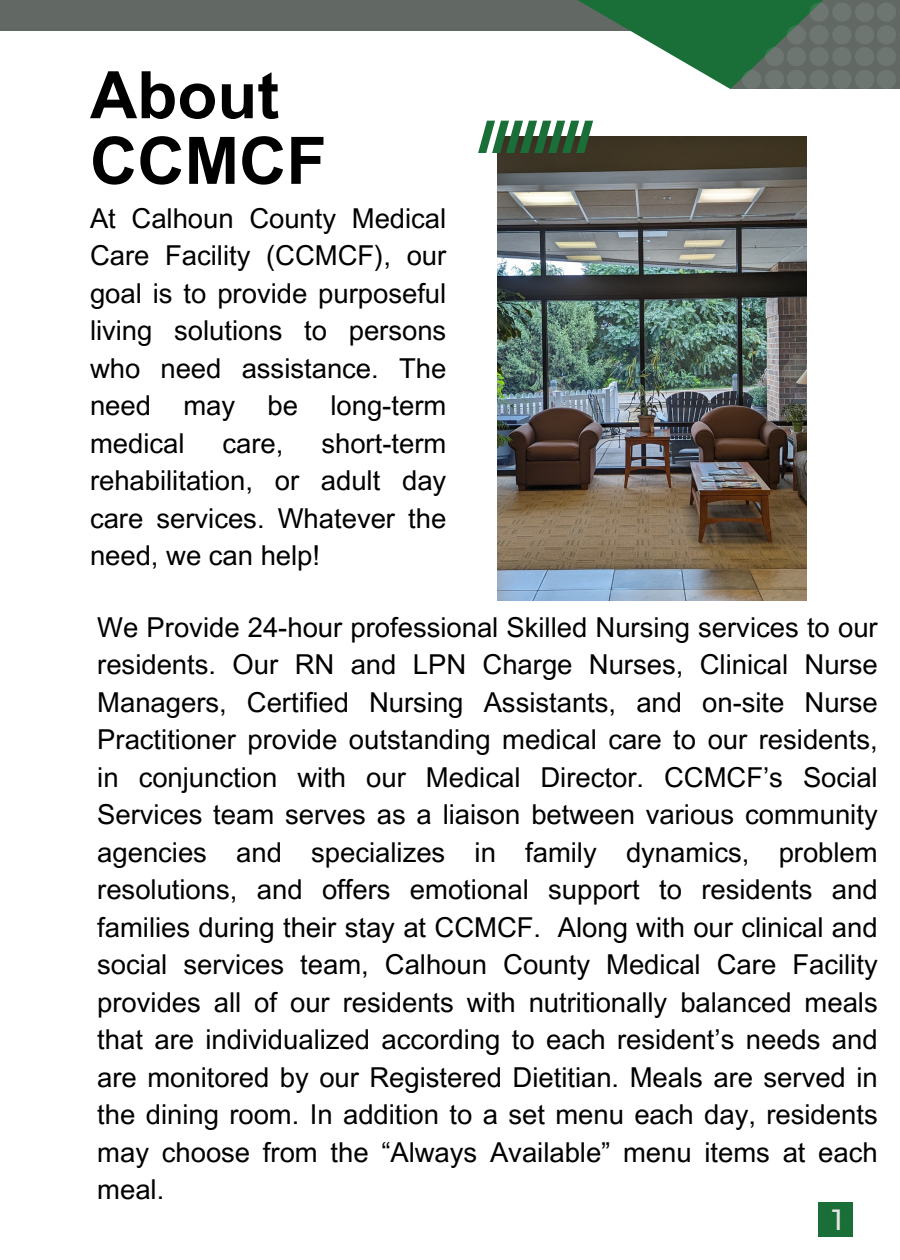
<style>
.page{position:relative;width:900px;height:1260px;background:#fff}
.page>*{position:absolute;margin:0;border:0;box-sizing:border-box;transform-origin:0 0}
.t1{font:700 65.5px/65.5px "Arial MT Pro";color:#000}
.t2{font:500 29.25px "Montserrat";color:#e7e4e2}
.t3{font:27.5px/37.5px "Arial MT Pro";color:#000;text-align:justify}
</style>
<div class="page">
<img style="left:497px;top:137px;width:310px;height:463px">
<svg style="left:478px;top:121px;width:114px;height:32px"></svg>
<div style="left:0;top:0;width:703px;height:31px;background:#626965"></div>
<svg style="left:578px;top:0;width:152px;height:89px"></svg>
<svg style="left:730px;top:0;width:170px;height:89px"></svg>
<svg style="left:742px;top:2px;width:158px;height:87px;background:#577060"></svg>
<div style="left:818px;top:1203px;width:35px;height:34px;background:#1a6e37"></div>
<h1 class="t1" style="left:90px;top:71px;width:238px">About<br>CCMCF</h1>
<p class="t3" style="left:90px;top:203px;width:358px">At Calhoun County Medical Care Facility (CCMCF), our goal is to provide purposeful living solutions to persons who need assistance. The need may be long-term medical</p>
<p class="t3" style="left:90px;top:428px;width:358px;text-indent:231px">short-term rehabilitation, or adult day care services. Whatever the need, we can help!</p>
<p class="t3" style="left:222px;top:428px;width:62px">care,</p>
<p class="t3" style="left:97px;top:612px;width:782px">We Provide 24-hour professional Skilled Nursing services to our residents. Our RN and LPN Charge Nurses, Clinical Nurse Managers, Certified Nursing Assistants, and on-site Nurse Practitioner provide outstanding medical care to our residents, in conjunction with our Medical Director. CCMCF’s Social Services team serves as a liaison between various community agencies and specializes in family dynamics, problem resolutions, and offers emotional support to residents and families during their stay at CCMCF. Along with our clinical and social services team, Calhoun County Medical Care Facility provides all of our residents with nutritionally balanced meals that are individualized according to each resident’s needs and are monitored by our Registered Dietitian. Meals are served in the dining room. In addition to a set menu each day, residents may choose from the “Always Available” menu items at each meal.</p>
<p class="t2" style="left:832px;top:1201px;width:12px">1</p>
</div>
